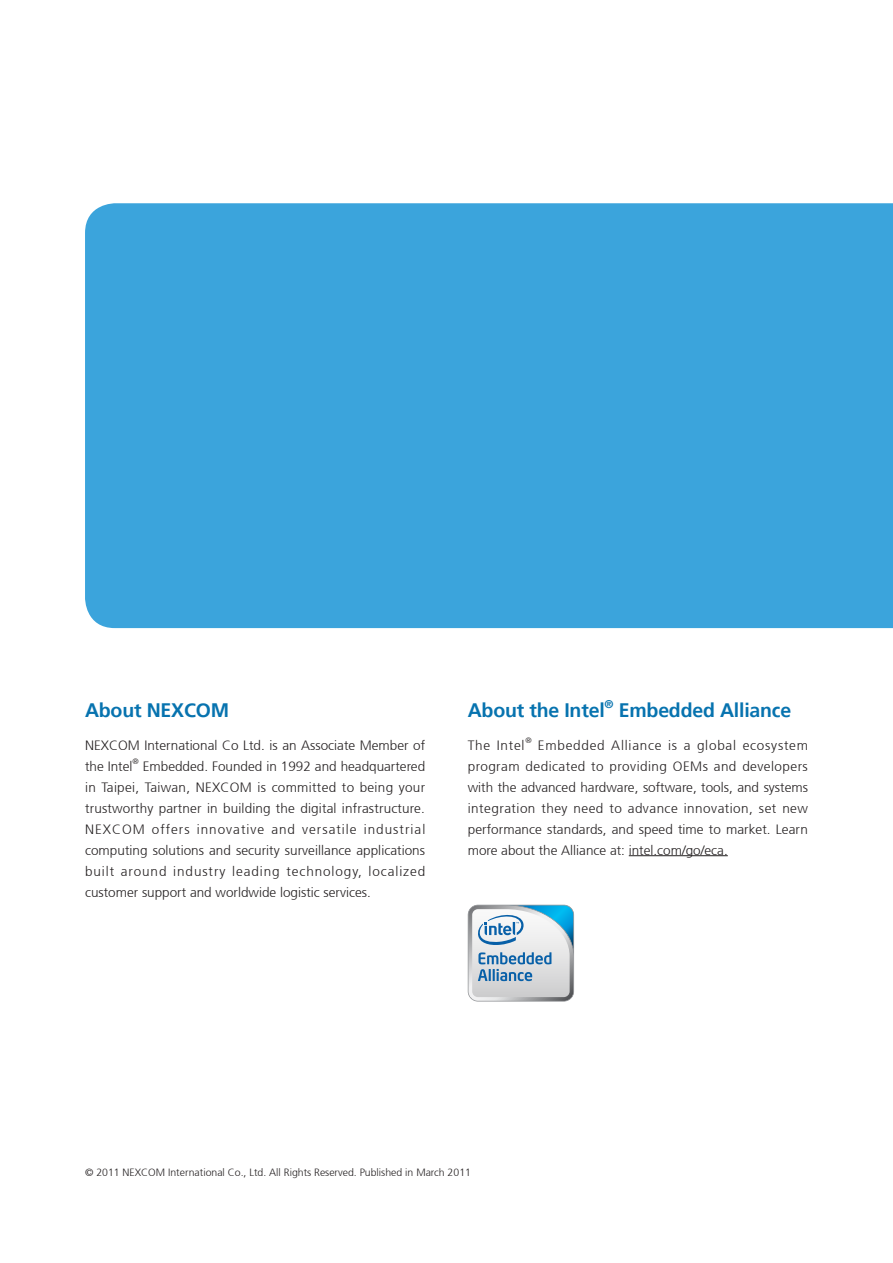
<style>
.page{position:relative;width:893px;height:1263px;background:#fff}
.page>*{position:absolute;margin:0;border:0;box-sizing:border-box;transform-origin:0 0}
.t1{font:700 19.5px "Frutiger 65";letter-spacing:-.01em;color:#0773af}
.t2{font:300 13.5px/21px "Frutiger 45";color:#231f20;text-align:justify}
.t3{font:300 13.5px "Frutiger 45";letter-spacing:.055em;color:#231f20}
.t4{font:700 11.4px "Frutiger 65";color:#0773af}
.t5{font:300 10.5px "Frutiger 45";color:#231f20}
.t6{font:300 7.8px "Frutiger 45";color:#231f20}
</style>
<div class="page">
<hr style="left:629px;top:855px;width:99px;height:1px;background:#231f20">
<svg style="left:468px;top:905px;width:106px;height:96px"></svg>
<div style="left:85px;top:203px;width:808px;height:425px;background:#3ba4dc"></div>
<h1 class="t1" style="left:85px;top:699px;width:146px">About NEXCOM</h1>
<p class="t2" style="left:85px;top:735px;width:342px">NEXCOM International Co Ltd. is an Associate Member of the Intel</p>
<p class="t6" style="left:133px;top:757px;width:8px">®</p>
<p class="t2" style="left:85px;top:756px;width:342px;text-indent:58px">Embedded. Founded in 1992 and headquartered in Taipei, Taiwan, NEXCOM is committed to being your trustworthy partner in building the digital infrastructure.<br>NEXCOM offers innovative and versatile industrial computing solutions and security surveillance applications built around industry leading technology, localized customer support and worldwide logistic services.</p>
<h1 class="t1" style="left:468px;top:699px;width:139px">About the Intel</h1>
<p class="t4" style="left:605px;top:697px;width:11px">®</p>
<h1 class="t1" style="left:619px;top:699px;width:174px">Embedded Alliance</h1>
<p class="t3" style="left:468px;top:737px;width:58px">The Intel</p>
<p class="t6" style="left:525px;top:736px;width:8px">®</p>
<p class="t2" style="left:468px;top:735px;width:342px;text-indent:70px">Embedded Alliance is a global ecosystem program dedicated to providing OEMs and developers with the advanced hardware, software, tools, and systems integration they need to advance innovation, set new performance standards, and speed time to market. Learn more about the Alliance at: intel.com/go/eca.</p>
<p class="t5" style="left:85px;top:1167px;width:387px">© 2011 NEXCOM International Co., Ltd. All Rights Reserved. Published in March 2011</p>
</div>
